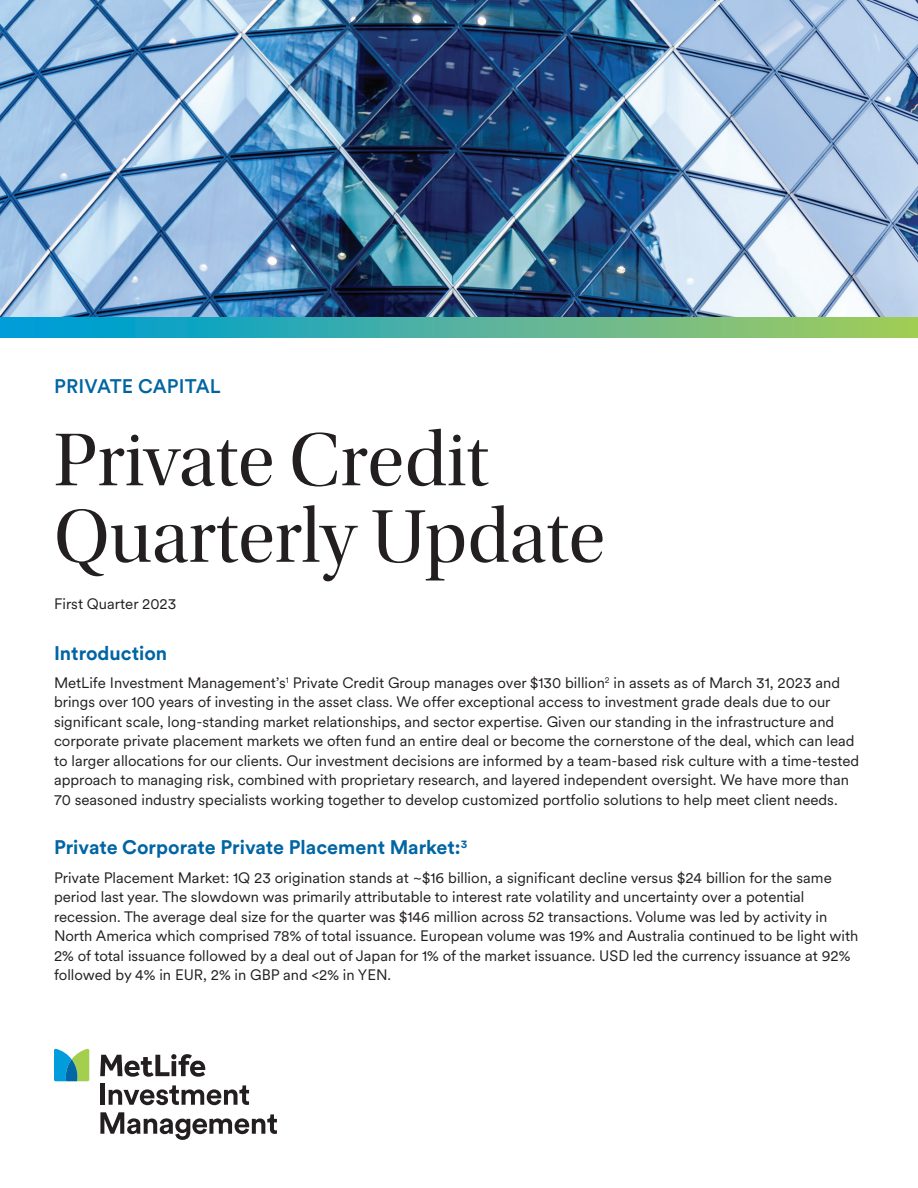
<style>
.page{position:relative;width:918px;height:1188px;background:#fff}
.page>*{position:absolute;margin:0;border:0;box-sizing:border-box;transform-origin:0 0}
.t1{font:78px/76.5px "Utopia Std Disp";color:#231f20}
.t2{font:700 19.5px "Met Life Circular";color:#0065a4}
.t3{font:500 19.5px "Met Life Circular";letter-spacing:.01em;color:#0065a4}
.t4{font:15px/19.5px "Met Life Circular";color:#231f20}
</style>
<div class="page">
<svg style="left:54px;top:1049px;width:35px;height:32px"></svg>
<svg style="left:100px;top:1054px;width:105px;height:23px"></svg>
<div style="left:100px;top:1083px;width:5px;height:22px;background:#231f20"></div>
<svg style="left:109px;top:1085px;width:140px;height:20px"></svg>
<svg style="left:100px;top:1112px;width:177px;height:28px"></svg>
<img style="left:0;top:0;width:918px;height:317px">
<div style="left:0;top:317px;width:918px;height:20px;background:linear-gradient(to right,#009ade,#aacb5c)"></div>
<p class="t3" style="left:54px;top:372px;width:168px">PRIVATE CAPITAL</p>
<h1 class="t1" style="left:54px;top:423px;width:553px">Private Credit<br>Quarterly Update</h1>
<p class="t4" style="left:54px;top:593px;width:124px">First Quarter 2023</p>
<h2 class="t2" style="left:54px;top:639px;width:115px">Introduction</h2>
<p class="t4" style="left:54px;top:672px;width:807px">MetLife Investment Management’s<sup>1</sup> Private Credit Group manages over $130 billion<sup>2</sup> in assets as of March 31, 2023 and brings over 100 years of investing in the asset class. We offer exceptional access to investment grade deals due to our significant scale, long-standing market relationships, and sector expertise. Given our standing in the infrastructure and corporate private placement markets we often fund an entire deal or become the cornerstone of the deal, which can lead to larger allocations for our clients. Our investment decisions are informed by a team-based risk culture with a time-tested approach to managing risk, combined with proprietary research, and layered independent oversight. We have more than 70 seasoned industry specialists working together to develop customized portfolio solutions to help meet client needs.</p>
<h2 class="t2" style="left:54px;top:834px;width:415px">Private Corporate Private Placement Market:<sup>3</sup></h2>
<p class="t4" style="left:54px;top:867px;width:806px">Private Placement Market: 1Q 23 origination stands at ~$16 billion, a significant decline versus $24 billion for the same period last year. The slowdown was primarily attributable to interest rate volatility and uncertainty over a potential recession. The average deal size for the quarter was $146 million across 52 transactions. Volume was led by activity in North America which comprised 78% of total issuance. European volume was 19% and Australia continued to be light with 2% of total issuance followed by a deal out of Japan for 1% of the market issuance. USD led the currency issuance at 92% followed by 4% in EUR, 2% in GBP and &lt;2% in YEN.</p>
</div>
